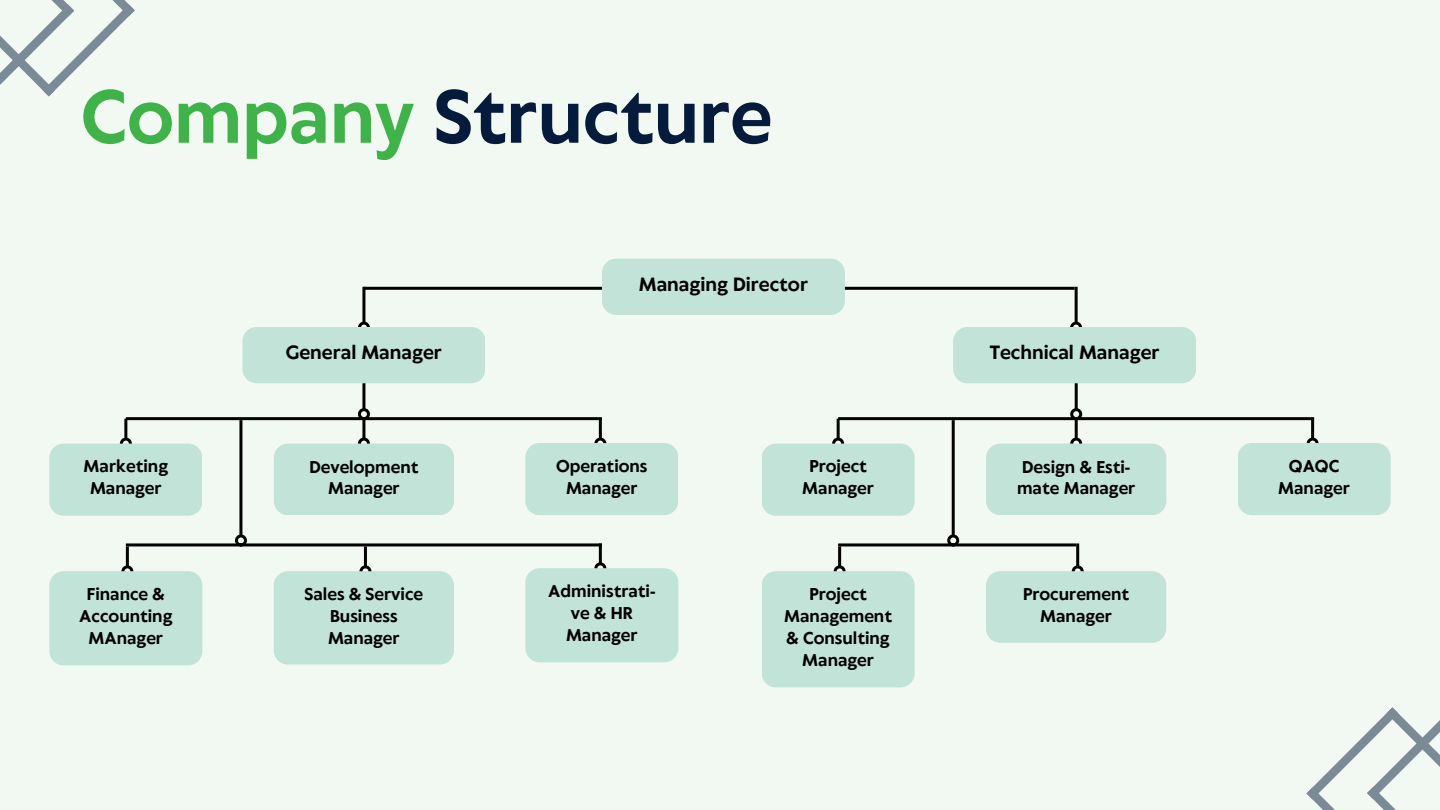
<style>
.page{position:relative;width:1440px;height:810px;background:#f1f9f2}
.page>*{position:absolute;margin:0;border:0;box-sizing:border-box;transform-origin:0 0}
.t1{font:700 70px "Klein Text";color:#051b3c}
.t2{font:700 18px "Klein Text";color:#000}
.t3{font:700 16px/22px "Klein Text";color:#000;text-align:center}
.s1{color:#3fb349}
</style>
<div class="page">
<svg style="left:1307px;top:707px;width:133px;height:103px"></svg>
<svg style="left:0;top:0;width:135px;height:97px"></svg>
<div style="left:602px;top:259px;width:243px;height:56px;background:#c1e3d8;border-radius:14px"></div>
<hr style="left:362px;top:287px;width:3px;height:35px;background:#000">
<div style="left:358px;top:322px;width:12px;height:12px;border:3px solid #000;border-radius:50%"></div>
<hr style="left:239px;top:420px;width:3px;height:115px;background:#000">
<div style="left:235px;top:534px;width:12px;height:12px;border:3px solid #000;border-radius:50%"></div>
<hr style="left:952px;top:420px;width:3px;height:115px;background:#000">
<div style="left:947px;top:534px;width:12px;height:12px;border:3px solid #000;border-radius:50%"></div>
<hr style="left:362px;top:373px;width:3px;height:36px;background:#000">
<div style="left:358px;top:408px;width:12px;height:12px;border:3px solid #000;border-radius:50%"></div>
<hr style="left:1075px;top:373px;width:3px;height:36px;background:#000">
<div style="left:1070px;top:408px;width:12px;height:12px;border:3px solid #000;border-radius:50%"></div>
<hr style="left:124px;top:419px;width:3px;height:19px;background:#000">
<div style="left:120px;top:438px;width:12px;height:12px;border:3px solid #000;border-radius:50%"></div>
<hr style="left:837px;top:419px;width:3px;height:19px;background:#000">
<div style="left:832px;top:438px;width:12px;height:12px;border:3px solid #000;border-radius:50%"></div>
<hr style="left:362px;top:419px;width:3px;height:19px;background:#000">
<div style="left:358px;top:438px;width:12px;height:12px;border:3px solid #000;border-radius:50%"></div>
<hr style="left:1075px;top:419px;width:3px;height:19px;background:#000">
<div style="left:1070px;top:438px;width:12px;height:12px;border:3px solid #000;border-radius:50%"></div>
<hr style="left:364px;top:546px;width:3px;height:20px;background:#000">
<div style="left:359px;top:565px;width:12px;height:12px;border:3px solid #000;border-radius:50%"></div>
<hr style="left:1076px;top:543px;width:3px;height:23px;background:#000">
<div style="left:1072px;top:565px;width:12px;height:12px;border:3px solid #000;border-radius:50%"></div>
<hr style="left:126px;top:546px;width:3px;height:20px;background:#000">
<div style="left:121px;top:565px;width:12px;height:12px;border:3px solid #000;border-radius:50%"></div>
<hr style="left:838px;top:546px;width:3px;height:20px;background:#000">
<div style="left:834px;top:565px;width:12px;height:12px;border:3px solid #000;border-radius:50%"></div>
<hr style="left:599px;top:543px;width:3px;height:20px;background:#000">
<div style="left:594px;top:562px;width:12px;height:12px;border:3px solid #000;border-radius:50%"></div>
<hr style="left:599px;top:419px;width:3px;height:19px;background:#000">
<div style="left:594px;top:438px;width:12px;height:12px;border:3px solid #000;border-radius:50%"></div>
<hr style="left:1311px;top:419px;width:3px;height:19px;background:#000">
<div style="left:1307px;top:438px;width:12px;height:12px;border:3px solid #000;border-radius:50%"></div>
<hr style="left:1075px;top:287px;width:3px;height:35px;background:#000">
<div style="left:1070px;top:322px;width:12px;height:12px;border:3px solid #000;border-radius:50%"></div>
<div style="left:242px;top:327px;width:243px;height:56px;background:#c1e3d8;border-radius:14px"></div>
<div style="left:49px;top:444px;width:153px;height:72px;background:#c1e3d8;border-radius:14px"></div>
<div style="left:762px;top:444px;width:153px;height:72px;background:#c1e3d8;border-radius:14px"></div>
<div style="left:49px;top:571px;width:153px;height:94px;background:#c1e3d8;border-radius:14px"></div>
<div style="left:762px;top:571px;width:153px;height:116px;background:#c1e3d8;border-radius:14px"></div>
<div style="left:274px;top:571px;width:180px;height:94px;background:#c1e3d8;border-radius:14px"></div>
<div style="left:986px;top:571px;width:180px;height:72px;background:#c1e3d8;border-radius:14px"></div>
<div style="left:274px;top:444px;width:180px;height:71px;background:#c1e3d8;border-radius:14px"></div>
<div style="left:986px;top:444px;width:180px;height:71px;background:#c1e3d8;border-radius:14px"></div>
<div style="left:525px;top:568px;width:153px;height:94px;background:#c1e3d8;border-radius:14px"></div>
<div style="left:525px;top:443px;width:153px;height:72px;background:#c1e3d8;border-radius:14px"></div>
<div style="left:1238px;top:443px;width:153px;height:72px;background:#c1e3d8;border-radius:14px"></div>
<div style="left:953px;top:327px;width:243px;height:56px;background:#c1e3d8;border-radius:14px"></div>
<hr style="left:364px;top:287px;width:238px;height:3px;background:#000">
<hr style="left:126px;top:417px;width:238px;height:3px;background:#000">
<hr style="left:838px;top:417px;width:238px;height:3px;background:#000">
<hr style="left:364px;top:417px;width:238px;height:3px;background:#000">
<hr style="left:1076px;top:417px;width:238px;height:3px;background:#000">
<hr style="left:845px;top:287px;width:230px;height:3px;background:#000">
<hr style="left:126px;top:543px;width:238px;height:3px;background:#000">
<hr style="left:838px;top:543px;width:238px;height:3px;background:#000">
<hr style="left:364px;top:543px;width:238px;height:3px;background:#000">
<h1 class="t1" style="left:81px;top:64px;width:693px"><span class="s1">Company</span> Structure</h1>
<p class="t2" style="left:286px;top:339px;width:157px">General Manager</p>
<p class="t2" style="left:639px;top:271px;width:171px">Managing Director</p>
<p class="t2" style="left:990px;top:339px;width:171px">Technical Manager</p>
<p class="t3" style="left:556px;top:454px;width:93px">Operations<br>Manager</p>
<p class="t3" style="left:1278px;top:454px;width:73px">QAQC<br>Manager</p>
<p class="t3" style="left:84px;top:455px;width:86px">Marketing<br>Manager</p>
<p class="t3" style="left:802px;top:455px;width:73px">Project<br>Manager</p>
<p class="t3" style="left:309px;top:455px;width:111px">Development<br>Manager</p>
<p class="t3" style="left:1017px;top:455px;width:120px">Design &amp; Esti&shy;mate Manager</p>
<p class="t3" style="left:548px;top:579px;width:109px">Administrati&shy;ve &amp; HR<br>Manager</p>
<p class="t3" style="left:79px;top:582px;width:95px">Finance &amp;<br>Accounting<br>MAnager</p>
<p class="t3" style="left:784px;top:582px;width:109px">Project<br>Management &amp; Consulting<br>Manager</p>
<p class="t3" style="left:305px;top:583px;width:120px">Sales &amp; Service<br>Business<br>Manager</p>
<p class="t3" style="left:1023px;top:583px;width:108px">Procurement<br>Manager</p>
</div>
